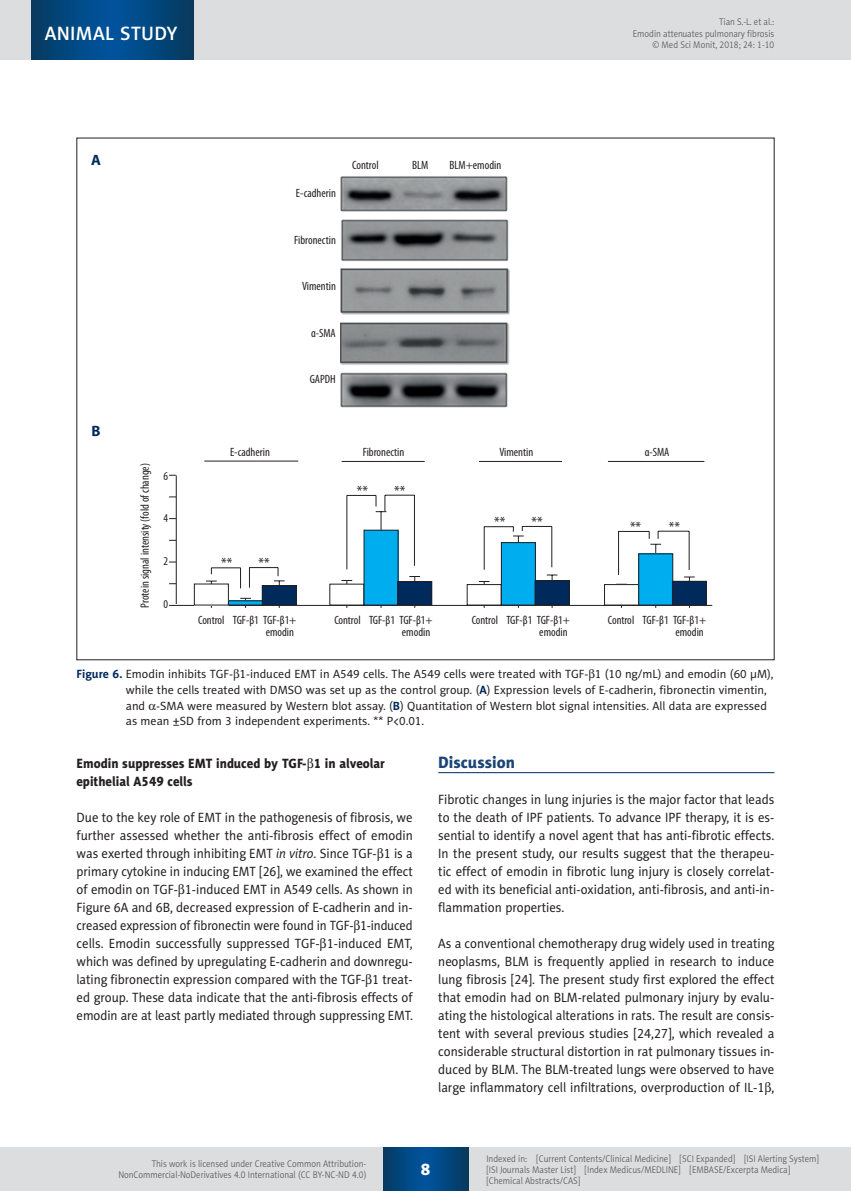
<style>
.page{position:relative;width:851px;height:1191px;background:#fff}
.page>*{position:absolute;margin:0;border:0;box-sizing:border-box;transform-origin:0 0}
.t1{font:19.5px "Naomi Sans EFN Medium";letter-spacing:.015em;color:#fff}
.MSM_Headline_1{font:16.5px "Naomi Sans EFN Heavy";color:#1a4574}
.t2{font:16.5px "Naomi Sans EFN Heavy";color:#fff}
.t3{font:condensed 15px "Myriad Pro";color:#231f20}
.t4{font:700 15px "Myriad Pro";color:#00295c}
.MSM_Body{font:13.5px/18px "Naomi Sans EFN";color:#231f20;text-align:justify;scale:.95 1}
.MSM_Headline_2{font:13.5px/18px "Naomi Sans EFN Heavy";color:#231f20;scale:.95 1}
.MSM_Rycina_tytul{font:12px/15.8px "Naomi Sans EFN";color:#231f20}
.t5{font:condensed 12px/12px "Myriad Pro";color:#231f20;text-align:right}
.t6{font:9.75px/11.2px "Naomi Sans EFN Light";color:#57585a;text-align:right;scale:.9 1}
.s1{font-weight:700;color:#00295c}
.s2{font-family:"Standard Sym L"}
.s3{font-style:italic}
</style>
<div class="page">
<img style="left:340px;top:176px;width:169px;height:232px">
<hr style="left:169px;top:605px;width:543px;height:1px;background:#231f20">
<hr style="left:176px;top:475px;width:1px;height:129px;background:#231f20">
<svg style="left:193px;top:460px;width:106px;height:148px"></svg>
<svg style="left:329px;top:494px;width:103px;height:114px"></svg>
<hr style="left:341px;top:461px;width:83px;height:1px;background:#231f20">
<svg style="left:466px;top:526px;width:103px;height:82px"></svg>
<hr style="left:479px;top:461px;width:83px;height:1px;background:#231f20">
<svg style="left:603px;top:530px;width:104px;height:78px"></svg>
<hr style="left:608px;top:461px;width:96px;height:1px;background:#231f20">
<hr style="left:438px;top:772px;width:336px;height:1px;background:#00295c">
<div style="left:0;top:1148px;width:850px;height:43px;background:#dcdddf"></div>
<svg style="left:383px;top:1147px;width:85px;height:43px"></svg>
<div style="left:0;top:0;width:850px;height:60px;background:#dcdddf"></div>
<hr style="left:850px;top:0;width:1px;height:60px;background:#dcdddf">
<svg style="left:32px;top:0;width:161px;height:60px"></svg>
<h1 class="t1" style="left:45px;top:22px;width:134px">ANIMAL STUDY</h1>
<p class="t6" style="left:632px;top:16px;width:159px">Tian S.-L. et al.:<br>Emodin attenuates pulmonary fibrosis © Med Sci Monit, 2018; 24: 1-10</p>
<p class="t4" style="left:91px;top:151px;width:11px">A</p>
<p class="t4" style="left:91px;top:421px;width:11px">B</p>
<p class="t5" style="left:139px;top:608px;width:146px;rotate:-90deg">Protein signal intensity (fold of change)</p>
<p class="t5" style="left:163px;top:470px;width:6px">6</p>
<p class="t5" style="left:163px;top:512px;width:6px">4</p>
<p class="t5" style="left:163px;top:555px;width:6px">2</p>
<p class="t5" style="left:163px;top:598px;width:6px">0</p>
<p class="t5" style="left:296px;top:188px;width:41px">E-cadherin</p>
<p class="t5" style="left:294px;top:234px;width:43px">Fibronectin</p>
<p class="t5" style="left:302px;top:281px;width:35px">Vimentin</p>
<p class="t5" style="left:311px;top:327px;width:26px">α-SMA</p>
<p class="t5" style="left:309px;top:374px;width:28px">GAPDH</p>
<p class="t5" style="left:352px;top:159px;width:28px">Control</p>
<p class="t5" style="left:412px;top:159px;width:18px">BLM</p>
<p class="t5" style="left:449px;top:159px;width:53px">BLM+emodin</p>
<p class="t5" style="left:230px;top:446px;width:41px">E-cadherin</p>
<p class="t5" style="left:499px;top:446px;width:35px">Vimentin</p>
<p class="t5" style="left:362px;top:446px;width:43px">Fibronectin</p>
<p class="t3" style="left:221px;top:555px;width:13px">**</p>
<p class="t3" style="left:258px;top:555px;width:13px">**</p>
<p class="t3" style="left:357px;top:483px;width:13px">**</p>
<p class="t3" style="left:394px;top:482px;width:13px">**</p>
<p class="t3" style="left:494px;top:514px;width:13px">**</p>
<p class="t3" style="left:531px;top:514px;width:13px">**</p>
<p class="t5" style="left:644px;top:446px;width:26px">α-SMA</p>
<p class="t3" style="left:630px;top:519px;width:13px">**</p>
<p class="t3" style="left:668px;top:518px;width:13px">**</p>
<p class="t5" style="left:471px;top:614px;width:28px">Control</p>
<p class="t5" style="left:642px;top:614px;width:65px">TGF-β1 TGF-β1+ emodin</p>
<p class="t5" style="left:198px;top:614px;width:28px">Control</p>
<p class="t5" style="left:369px;top:614px;width:65px">TGF-β1 TGF-β1+ emodin</p>
<p class="t5" style="left:233px;top:614px;width:65px">TGF-β1 TGF-β1+ emodin</p>
<p class="t5" style="left:334px;top:614px;width:28px">Control</p>
<p class="t5" style="left:506px;top:614px;width:65px">TGF-β1 TGF-β1+ emodin</p>
<p class="t5" style="left:607px;top:614px;width:28px">Control</p>
<p class="MSM_Rycina_tytul" style="left:126px;top:666px;width:649px;text-indent:-49px"><span class="s1">Figure 6.</span> Emodin inhibits TGF-<span class="s2">b</span>1-induced EMT in A549 cells. The A549 cells were treated with TGF-<span class="s2">b</span>1 (10 ng/mL) and emodin (60 μM), while the cells treated with DMSO was set up as the control group. (<span class="s1">A</span>) Expression levels of E-cadherin, fibronectin vimentin, and <span class="s2">a</span>-SMA were measured by Western blot assay. (<span class="s1">B</span>) Quantitation of Western blot signal intensities. All data are expressed as mean ±SD from 3 independent experiments. ** P&lt;0.01.</p>
<p class="MSM_Headline_2" style="left:77px;top:754px;width:326px">Emodin suppresses EMT induced by TGF-<span class="s2">b</span>1 in alveolar epithelial A549 cells</p>
<p class="MSM_Body" style="left:77px;top:808px;width:355px">Due to the key role of EMT in the pathogenesis of fibrosis, we further assessed whether the anti-fibrosis effect of emodin was exerted through inhibiting EMT <span class="s3">in vitro</span>. Since TGF-<span class="s2">b</span>1 is a primary cytokine in inducing EMT [26], we examined the effect of emodin on TGF-<span class="s2">b</span>1-induced EMT in A549 cells. As shown in Figure 6A and 6B, decreased expression of E-cadherin and in&shy;creased expression of fibronectin were found in TGF-<span class="s2">b</span>1-induced cells. Emodin successfully suppressed TGF-<span class="s2">b</span>1-induced EMT, which was defined by upregulating E-cadherin and downregu&shy;lating fibronectin expression compared with the TGF-<span class="s2">b</span>1 treat&shy;ed group. These data indicate that the anti-fibrosis effects of emodin are at least partly mediated through suppressing EMT.</p>
<p class="MSM_Headline_1" style="left:438px;top:752px;width:78px">Discussion</p>
<p class="MSM_Body" style="left:438px;top:790px;width:355px">Fibrotic changes in lung injuries is the major factor that leads to the death of IPF patients. To advance IPF therapy, it is es&shy;sential to identify a novel agent that has anti-fibrotic effects.<br>In the present study, our results suggest that the therapeu&shy;tic effect of emodin in fibrotic lung injury is closely correlat&shy;ed with its beneficial anti-oxidation, anti-fibrosis, and anti-in&shy;flammation properties.</p>
<p class="MSM_Body" style="left:438px;top:934px;width:355px">As a conventional chemotherapy drug widely used in treating neoplasms, BLM is frequently applied in research to induce lung fibrosis [24]. The present study first explored the effect that emodin had on BLM-related pulmonary injury by evalu&shy;ating the histological alterations in rats. The result are consis&shy;tent with several previous studies [24,27], which revealed a considerable structural distortion in rat pulmonary tissues in&shy;duced by BLM. The BLM-treated lungs were observed to have large inflammatory cell infiltrations, overproduction of IL-1<span class="s2">b</span>,</p>
<p class="t6" style="left:118px;top:1158px;width:277px">This work is licensed under Creative Common Attribution-<br>NonCommercial-NoDerivatives 4.0 International (CC BY-NC-ND 4.0)</p>
<p class="t2" style="left:421px;top:1159px;width:11px">8</p>
<p class="t6" style="left:486px;top:1152px;width:371px;text-align:left">Indexed in: [Current Contents/Clinical Medicine] [SCI Expanded] [ISI Alerting System] [ISI Journals Master List] [Index Medicus/MEDLINE] [EMBASE/Excerpta Medica] [Chemical Abstracts/CAS]</p>
</div>
